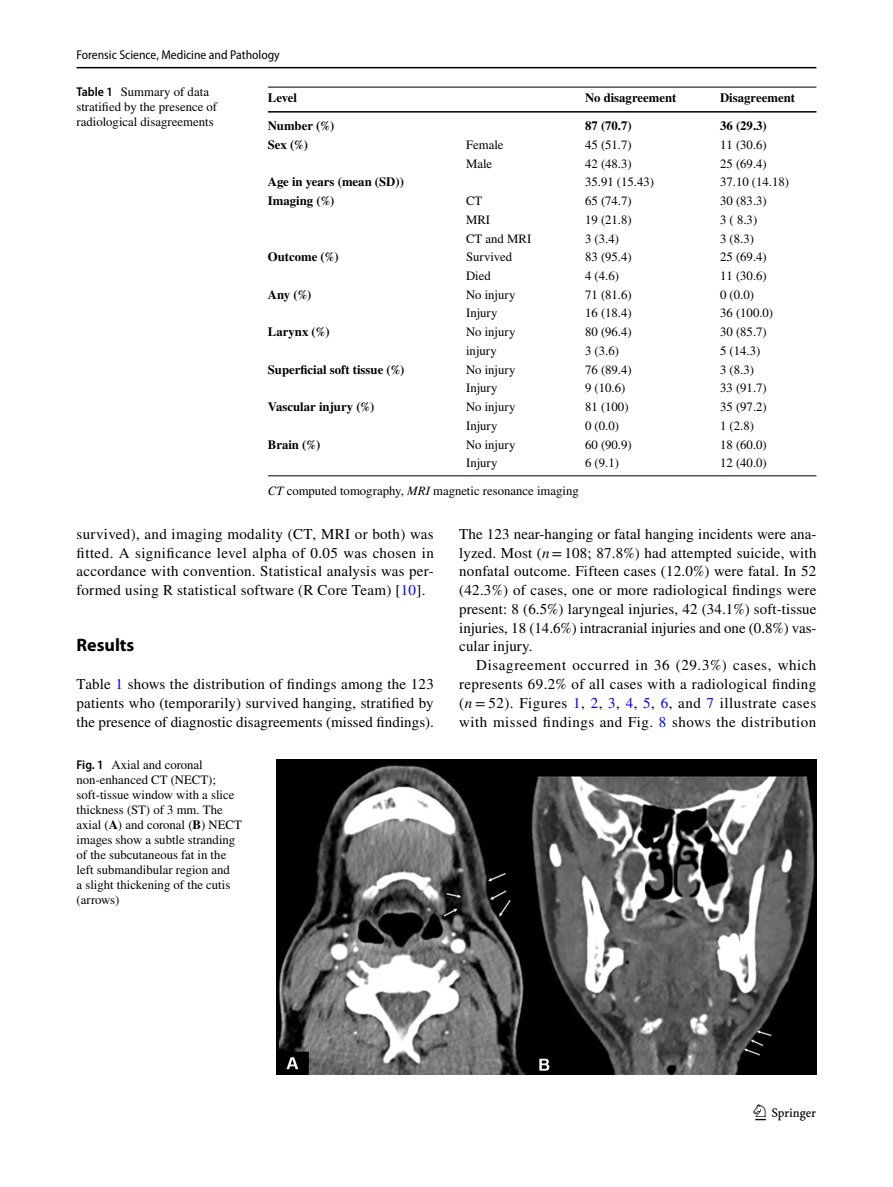
<style>
.page{position:relative;width:893px;height:1187px;background:#fff}
.page>*{position:absolute;margin:0;border:0;box-sizing:border-box;transform-origin:0 0}
.t1{font:22.5px "Springnew Regular 3";color:#000}
.t2{font:700 18px "Myriad Pro";color:#000}
.t3{font:15px/18.8px "STIX";letter-spacing:.005em;color:#000;text-align:justify}
.t4{font:12.75px/15px "STIX";color:#000}
.t5{font:700 12.75px "STIX";color:#000}
.t6{font:semi-condensed 12.75px "Myriad Pro";color:#000}
.s1{font-family:"Myriad Pro";font-weight:600;font-stretch:semi-condensed}
.s2{font-style:italic}
.s3{color:#00f}
.s4{font-weight:700}
</style>
<div class="page">
<hr style="left:77px;top:67px;width:739px;height:1px;background:#000">
<hr style="left:268px;top:87px;width:198px;height:1px;background:#000">
<hr style="left:268px;top:111px;width:198px;height:2px;background:#000">
<hr style="left:466px;top:87px;width:119px;height:1px;background:#000">
<hr style="left:466px;top:111px;width:119px;height:2px;background:#000">
<hr style="left:585px;top:87px;width:135px;height:1px;background:#000">
<hr style="left:585px;top:111px;width:135px;height:2px;background:#000">
<hr style="left:720px;top:87px;width:96px;height:1px;background:#000">
<hr style="left:720px;top:111px;width:96px;height:2px;background:#000">
<hr style="left:268px;top:475px;width:198px;height:1px;background:#000">
<hr style="left:466px;top:475px;width:119px;height:1px;background:#000">
<hr style="left:585px;top:475px;width:135px;height:1px;background:#000">
<hr style="left:720px;top:475px;width:96px;height:1px;background:#000">
<img style="left:276px;top:759px;width:540px;height:314px">
<p class="t6" style="left:77px;top:48px;width:205px">Forensic Science, Medicine and Pathology</p>
<p class="t4" style="left:77px;top:85px;width:142px"><span class="s1">Table 1</span> Summary of data stratified by the presence of radiological disagreements</p>
<p class="t5" style="left:268px;top:90px;width:31px">Level</p>
<p class="t5" style="left:585px;top:90px;width:93px">No disagreement</p>
<p class="t5" style="left:720px;top:90px;width:76px">Disagreement</p>
<p class="t5" style="left:268px;top:118px;width:68px">Number (%)</p>
<p class="t5" style="left:585px;top:118px;width:48px">87 (70.7)</p>
<p class="t5" style="left:720px;top:118px;width:48px">36 (29.3)</p>
<p class="t5" style="left:268px;top:137px;width:42px">Sex (%)</p>
<p class="t4" style="left:466px;top:138px;width:39px">Female</p>
<p class="t4" style="left:585px;top:138px;width:48px">45 (51.7)</p>
<p class="t4" style="left:720px;top:138px;width:48px">11 (30.6)</p>
<p class="t4" style="left:466px;top:157px;width:28px">Male</p>
<p class="t4" style="left:585px;top:157px;width:48px">42 (48.3)</p>
<p class="t4" style="left:720px;top:157px;width:48px">25 (69.4)</p>
<p class="t5" style="left:268px;top:174px;width:138px">Age in years (mean (SD))</p>
<p class="t4" style="left:585px;top:175px;width:71px">35.91 (15.43)</p>
<p class="t4" style="left:720px;top:175px;width:71px">37.10 (14.18)</p>
<p class="t5" style="left:268px;top:193px;width:68px">Imaging (%)</p>
<p class="t4" style="left:466px;top:194px;width:18px">CT</p>
<p class="t4" style="left:585px;top:194px;width:48px">65 (74.7)</p>
<p class="t4" style="left:720px;top:194px;width:48px">30 (83.3)</p>
<p class="t4" style="left:466px;top:213px;width:26px">MRI</p>
<p class="t4" style="left:585px;top:213px;width:48px">19 (21.8)</p>
<p class="t4" style="left:720px;top:213px;width:39px">3 ( 8.3)</p>
<p class="t4" style="left:466px;top:231px;width:67px">CT and MRI</p>
<p class="t4" style="left:585px;top:231px;width:35px">3 (3.4)</p>
<p class="t4" style="left:720px;top:231px;width:35px">3 (8.3)</p>
<p class="t5" style="left:268px;top:249px;width:72px">Outcome (%)</p>
<p class="t4" style="left:466px;top:250px;width:47px">Survived</p>
<p class="t4" style="left:585px;top:250px;width:48px">83 (95.4)</p>
<p class="t4" style="left:720px;top:250px;width:48px">25 (69.4)</p>
<p class="t4" style="left:466px;top:269px;width:26px">Died</p>
<p class="t4" style="left:585px;top:269px;width:35px">4 (4.6)</p>
<p class="t4" style="left:720px;top:269px;width:48px">11 (30.6)</p>
<p class="t5" style="left:268px;top:287px;width:45px">Any (%)</p>
<p class="t4" style="left:466px;top:288px;width:51px">No injury</p>
<p class="t4" style="left:585px;top:288px;width:48px">71 (81.6)</p>
<p class="t4" style="left:720px;top:288px;width:35px">0 (0.0)</p>
<p class="t4" style="left:466px;top:306px;width:33px">Injury</p>
<p class="t4" style="left:585px;top:306px;width:48px">16 (18.4)</p>
<p class="t4" style="left:720px;top:306px;width:55px">36 (100.0)</p>
<p class="t5" style="left:268px;top:324px;width:63px">Larynx (%)</p>
<p class="t4" style="left:466px;top:325px;width:51px">No injury</p>
<p class="t4" style="left:585px;top:325px;width:48px">80 (96.4)</p>
<p class="t4" style="left:720px;top:325px;width:48px">30 (85.7)</p>
<p class="t4" style="left:466px;top:344px;width:32px">injury</p>
<p class="t4" style="left:585px;top:344px;width:35px">3 (3.6)</p>
<p class="t4" style="left:720px;top:344px;width:42px">5 (14.3)</p>
<p class="t5" style="left:268px;top:362px;width:138px">Superficial soft tissue (%)</p>
<p class="t4" style="left:466px;top:363px;width:51px">No injury</p>
<p class="t4" style="left:585px;top:363px;width:48px">76 (89.4)</p>
<p class="t4" style="left:720px;top:363px;width:35px">3 (8.3)</p>
<p class="t4" style="left:466px;top:381px;width:33px">Injury</p>
<p class="t4" style="left:585px;top:381px;width:42px">9 (10.6)</p>
<p class="t4" style="left:720px;top:381px;width:48px">33 (91.7)</p>
<p class="t5" style="left:268px;top:399px;width:108px">Vascular injury (%)</p>
<p class="t4" style="left:466px;top:400px;width:51px">No injury</p>
<p class="t4" style="left:585px;top:400px;width:45px">81 (100)</p>
<p class="t4" style="left:720px;top:400px;width:48px">35 (97.2)</p>
<p class="t4" style="left:466px;top:419px;width:33px">Injury</p>
<p class="t4" style="left:585px;top:419px;width:35px">0 (0.0)</p>
<p class="t4" style="left:720px;top:419px;width:35px">1 (2.8)</p>
<p class="t5" style="left:268px;top:436px;width:54px">Brain (%)</p>
<p class="t4" style="left:466px;top:437px;width:51px">No injury</p>
<p class="t4" style="left:585px;top:437px;width:48px">60 (90.9)</p>
<p class="t4" style="left:720px;top:437px;width:48px">18 (60.0)</p>
<p class="t4" style="left:466px;top:456px;width:33px">Injury</p>
<p class="t4" style="left:585px;top:456px;width:35px">6 (9.1)</p>
<p class="t4" style="left:720px;top:456px;width:48px">12 (40.0)</p>
<p class="t4" style="left:268px;top:484px;width:312px"><span class="s2">CT</span> computed tomography, <span class="s2">MRI</span> magnetic resonance imaging</p>
<p class="t3" style="left:77px;top:525px;width:359px">survived), and imaging modality (CT, MRI or both) was fitted. A significance level alpha of 0.05 was chosen in accordance with convention. Statistical analysis was per&shy;formed using R statistical software (R Core Team) [<span class="s3">10</span>].</p>
<p class="t2" style="left:77px;top:633px;width:59px">Results</p>
<p class="t3" style="left:77px;top:675px;width:359px">Table <span class="s3">1</span> shows the distribution of findings among the 123 patients who (temporarily) survived hanging, stratified by the presence of diagnostic disagreements (missed findings).</p>
<p class="t4" style="left:77px;top:758px;width:167px"><span class="s1">Fig. 1</span> Axial and coronal non-enhanced CT (NECT); soft-tissue window with a slice thickness (ST) of 3 mm. The axial (<span class="s4">A</span>) and coronal (<span class="s4">B</span>) NECT images show a subtle stranding of the subcutaneous fat in the left submandibular region and<br>a slight thickening of the cutis (arrows)</p>
<p class="t3" style="left:459px;top:525px;width:359px">The 123 near-hanging or fatal hanging incidents were ana&shy;lyzed. Most (<span class="s2">n</span>=108; 87.8%) had attempted suicide, with nonfatal outcome. Fifteen cases (12.0%) were fatal. In 52 (42.3%) of cases, one or more radiological findings were present: 8 (6.5%) laryngeal injuries, 42 (34.1%) soft-tissue injuries, 18 (14.6%) intracranial injuries and one (0.8%) vas&shy;cular injury.</p>
<p class="t3" style="left:459px;top:656px;width:359px;text-indent:17px">Disagreement occurred in 36 (29.3%) cases, which represents 69.2% of all cases with a radiological finding (<span class="s2">n</span> = 52). Figures <span class="s3">1</span>, <span class="s3">2</span>, <span class="s3">3</span>, <span class="s3">4</span>, <span class="s3">5</span>, <span class="s3">6</span>, and <span class="s3">7</span> illustrate cases with missed findings and Fig. <span class="s3">8</span> shows the distribution</p>
<h1 class="t1" style="left:755px;top:1104px;width:62px">1 3</h1>
</div>
